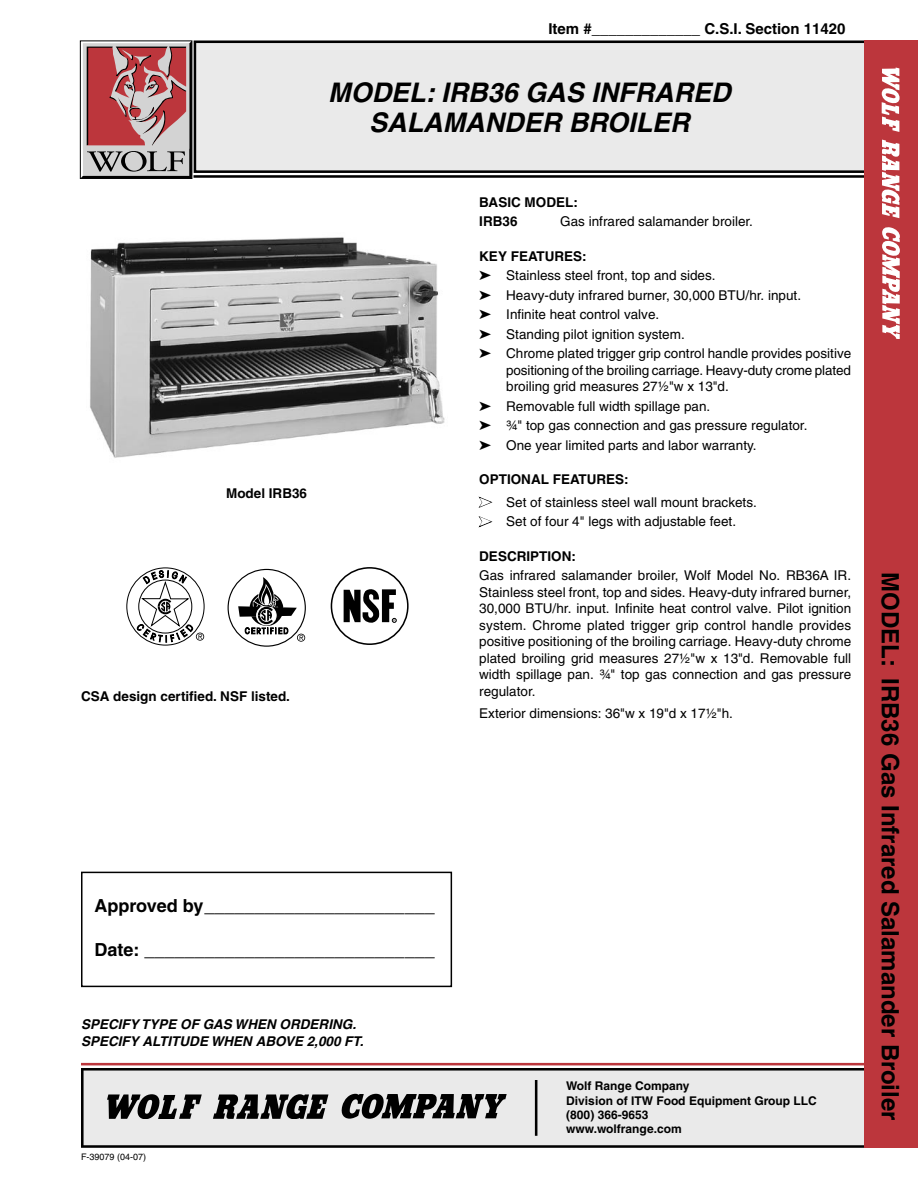
<style>
.page{position:relative;width:918px;height:1188px;background:#fff}
.page>*{position:absolute;margin:0;border:0;box-sizing:border-box;transform-origin:0 0}
.t1{font:italic 700 27px/30px "Helvetica";color:#000;text-align:center}
.t2{font:700 24px "Helvetica";color:#000}
.t3{font:700 18px "Helvetica";color:#000}
.t4{font:700 15px "Helvetica";color:#000}
.t5{font:13.5px/16.5px "Helvetica";color:#000}
.t6{font:700 13.5px/19.5px "Helvetica";color:#000}
.t7{font:italic 700 13.5px/16.5px "Helvetica";color:#000}
.t8{font:700 12px/14.2px "Helvetica";color:#000}
.t9{font:9px "Helvetica";color:#000}
.s1{font-weight:700}
.s2{color:#fff}
</style>
<div class="page">
<hr style="left:81px;top:1063px;width:783px;height:2px;background:#bc363c">
<div style="left:195px;top:42px;width:671px;height:130px;background:#eaeaea"></div>
<div style="left:194px;top:40px;width:673px;height:133px;border:3px solid #000"></div>
<hr style="left:194px;top:175px;width:670px;height:3px;background:#000">
<svg style="left:80px;top:41px;width:112px;height:138px;background:#ae7a7c"></svg>
<div style="left:864px;top:40px;width:54px;height:1108px;background:#bc363c"></div>
<svg style="left:882px;top:68px;width:18px;height:64px"></svg>
<svg style="left:882px;top:140px;width:18px;height:78px"></svg>
<svg style="left:882px;top:227px;width:18px;height:112px"></svg>
<div style="left:82px;top:1070px;width:782px;height:77px;background:#eaeaea"></div>
<hr style="left:81px;top:1145px;width:783px;height:3px;background:#000">
<hr style="left:81px;top:1068px;width:783px;height:3px;background:#000">
<hr style="left:81px;top:1069px;width:3px;height:77px;background:#000">
<hr style="left:535px;top:1080px;width:2px;height:56px;background:#000">
<svg style="left:107px;top:1094px;width:95px;height:25px"></svg>
<svg style="left:213px;top:1094px;width:115px;height:25px"></svg>
<svg style="left:341px;top:1094px;width:165px;height:25px"></svg>
<svg style="left:478px;top:497px;width:15px;height:11px"></svg>
<svg style="left:478px;top:516px;width:15px;height:12px"></svg>
<div style="left:81px;top:872px;width:371px;height:115px;border:2px solid #000"></div>
<img style="left:90px;top:237px;width:355px;height:221px">
<div style="left:331px;top:567px;width:78px;height:78px;border:2px solid #000;border-radius:50%"></div>
<svg style="left:344px;top:589px;width:53px;height:34px"></svg>
<svg style="left:126px;top:567px;width:78px;height:78px"></svg>
<svg style="left:238px;top:577px;width:67px;height:65px"></svg>
<p class="t4" style="left:548px;top:20px;width:299px">Item #_____________ C.S.I. Section 11420</p>
<h1 class="t1" style="left:328px;top:77px;width:404px">MODEL: IRB36 GAS INFRARED<br>SALAMANDER BROILER</h1>
<p class="t6" style="left:226px;top:483px;width:83px">Model IRB36</p>
<p class="t6" style="left:81px;top:687px;width:211px">CSA design certified. NSF listed.</p>
<p class="t6" style="left:479px;top:192px;width:100px">BASIC MODEL:<br>IRB36</p>
<p class="t5" style="left:560px;top:213px;width:194px">Gas infrared salamander broiler.</p>
<p class="t5" style="left:479px;top:246px;width:374px;line-height:19.5px"><span class="s1">KEY FEATURES:<br></span>➤ Stainless steel front, top and sides.<br>➤ Heavy-duty infrared burner, 30,000 BTU/hr. input.<br>➤ Infinite heat control valve.<br>➤ Standing pilot ignition system.<br>➤ Chrome plated trigger grip control handle provides positive</p>
<p class="t5" style="left:506px;top:362px;width:346px">positioning of the broiling carriage. Heavy-duty crome plated broiling grid measures 27½"w x 13"d.</p>
<p class="t5" style="left:479px;top:396px;width:330px;line-height:19.5px">➤ Removable full width spillage pan.<br>➤ ¾" top gas connection and gas pressure regulator. ➤ One year limited parts and labor warranty.</p>
<p class="t5" style="left:479px;top:468px;width:279px;line-height:22.5px"><span class="s1">OPTIONAL FEATURES:<br></span><span class="s2">➤</span> Set of stainless steel wall mount brackets.</p>
<p class="t5" style="left:479px;top:513px;width:258px"><span class="s2">➤</span> Set of four 4" legs with adjustable feet.</p>
<p class="t6" style="left:479px;top:546px;width:98px">DESCRIPTION:</p>
<p class="t5" style="left:479px;top:567px;width:374px;text-align:justify">Gas infrared salamander broiler, Wolf Model No. RB36A IR.<br>Stainless steel front, top and sides. Heavy-duty infrared burner, 30,000 BTU/hr. input. Infinite heat control valve. Pilot ignition system. Chrome plated trigger grip control handle provides positive positioning of the broiling carriage. Heavy-duty chrome plated broiling grid measures 27½"w x 13"d. Removable full width spillage pan. ¾" top gas connection and gas pressure regulator.</p>
<p class="t5" style="left:479px;top:705px;width:255px">Exterior dimensions: 36"w x 19"d x 17½"h.</p>
<h3 class="t3" style="left:94px;top:895px;width:342px">Approved by_______________________</h3>
<h3 class="t3" style="left:94px;top:938px;width:342px">Date: _____________________________</h3>
<p class="t7" style="left:81px;top:1016px;width:284px">SPECIFY TYPE OF GAS WHEN ORDERING.<br>SPECIFY ALTITUDE WHEN ABOVE 2,000 FT.</p>
<p class="t9" style="left:81px;top:1152px;width:67px">F-39079 (04-07)</p>
<p class="t8" style="left:566px;top:1079px;width:252px">Wolf Range Company<br>Division of ITW Food Equipment Group LLC (800) 366-9653<br>www.wolfrange.com</p>
<h2 class="t2" style="left:905px;top:572px;width:550px;rotate:90deg">MODEL: IRB36 Gas Infrared Salamander Broiler</h2>
</div>
